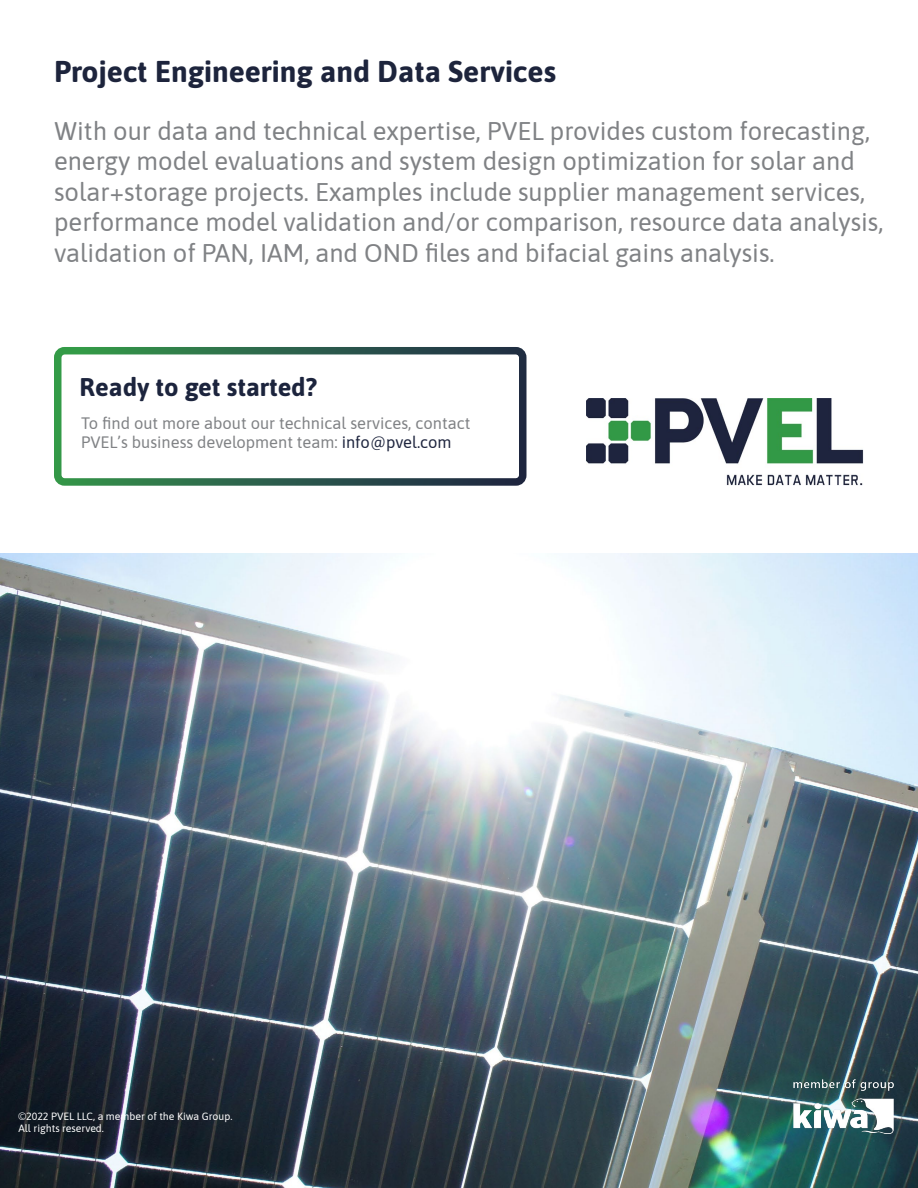
<style>
.page{position:relative;width:918px;height:1188px;background:#fff}
.page>*{position:absolute;margin:0;border:0;box-sizing:border-box;transform-origin:0 0}
.body{font:700 30px "Asap";color:#1d243c}
.body-2{font:25.5px/30.6px "Asap";color:#808285}
.body-3{font:700 25.5px "Asap";color:#1c243d}
.t1{font:16.5px/19.5px "Asap";color:#808285}
.t2{font:10.5px/12.6px "Asap";color:#fff}
.s1{color:#1e253e}
</style>
<div class="page">
<img style="left:587px;top:398px;width:277px;height:88px">
<div style="left:54px;top:347px;width:472px;height:139px;border:8px solid #fff;border-radius:7px"></div>
<img style="left:0;top:554px;width:918px;height:634px">
<img style="left:794px;top:1080px;width:100px;height:54px">
<p class="body" style="left:54px;top:50px;width:504px">Project Engineering and Data Services</p>
<p class="body-2" style="left:54px;top:114px;width:831px">With our data and technical expertise, PVEL provides custom forecasting, energy model evaluations and system design optimization for solar and solar+storage projects. Examples include supplier management services, performance model validation and/or comparison, resource data analysis, validation of PAN, IAM, and OND files and bifacial gains analysis.</p>
<p class="body-3" style="left:80px;top:369px;width:239px">Ready to get started?</p>
<p class="t1" style="left:81px;top:412px;width:391px">To find out more about our technical services, contact<br>PVEL’s business development team: <span class="s1">info@pvel.com</span></p>
<p class="t2" style="left:18px;top:1109px;width:216px">©2022 PVEL LLC, a member of the Kiwa Group.<br>All rights reserved.</p>
</div>
